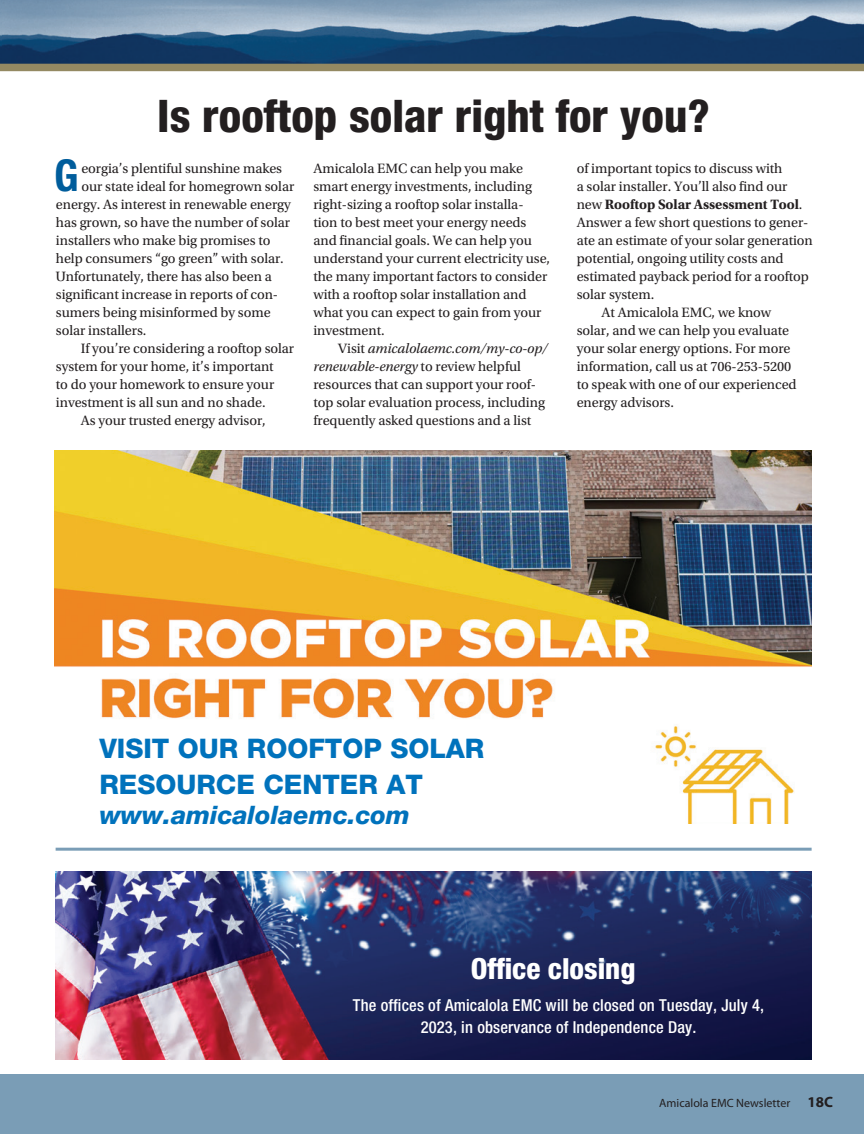
<style>
.page{position:relative;width:864px;height:1134px;background:#fff}
.page>*{position:absolute;margin:0;border:0;box-sizing:border-box;transform-origin:0 0}
.t1{font:800 condensed 45px "Helvetica Neue LT Std";color:#231f20}
.t2{font:700 condensed 43.95px "Helvetica Neue LT Std";color:#005d9c}
.t3{font:800 condensed 29.25px "Helvetica Neue LT Std";color:#fff}
.t4{font:800 27px/36px "Helvetica Neue LT Std";color:#0072bc}
.t5{font:italic 800 25.5px "Helvetica Neue LT Std";color:#0072bc}
.t6{font:500 condensed 16.5px/22.5px "Helvetica Neue LT Std";letter-spacing:.01em;color:#fff;text-align:center}
.t7{font:14.25px/18px "Utopia Std";letter-spacing:-.005em;color:#231f20}
.t8{font:700 14.25px "Utopia Std";letter-spacing:-.005em;color:#231f20}
.t9{font:12px "Myriad Pro";color:#231f20}
.s1{font-style:italic}
.s2{font-weight:400}
.s3{font-weight:700;font-size:15px}
</style>
<div class="page">
<img style="left:0;top:0;width:864px;height:64px">
<div style="left:0;top:64px;width:864px;height:7px;background:#948962"></div>
<div style="left:0;top:1075px;width:864px;height:59px;background:#7a9db6"></div>
<img style="left:54px;top:450px;width:758px;height:269px">
<img style="left:56px;top:872px;width:756px;height:187px">
<img style="left:641px;top:697px;width:171px;height:127px">
<hr style="left:56px;top:848px;width:756px;height:3px;background:#7a9db6">
<h1 class="t1" style="left:157px;top:88px;width:554px">Is rooftop solar right for you?</h1>
<p class="t7" style="left:313px;top:160px;width:238px">Amicalola EMC can help you make smart energy investments, including right-sizing a rooftop solar installa&shy;tion to best meet your energy needs and financial goals. We can help you understand your current electricity use, the many important factors to consider with a rooftop solar installation and what you can expect to gain from your investment.</p>
<p class="t7" style="left:313px;top:339px;width:236px;text-indent:25px">Visit <span class="s1">amicalolaemc.com/my-co-op/ renewable-energy</span> to review helpful resources that can support your roof&shy;top solar evaluation process, including frequently asked questions and a list</p>
<h2 class="t2" style="left:54px;top:149px;width:26px">G</h2>
<p class="t7" style="left:81px;top:160px;width:202px">eorgia’s plentiful sunshine makes</p>
<p class="t7" style="left:81px;top:178px;width:214px">our state ideal for homegrown solar</p>
<p class="t7" style="left:56px;top:196px;width:236px">energy. As interest in renewable energy</p>
<p class="t7" style="left:56px;top:214px;width:236px">has grown, so have the number of solar</p>
<p class="t7" style="left:56px;top:232px;width:216px">installers who make big promises to</p>
<p class="t7" style="left:56px;top:250px;width:229px">help consumers “go green” with solar.</p>
<p class="t7" style="left:56px;top:268px;width:218px">Unfortunately, there has also been a</p>
<p class="t7" style="left:56px;top:285px;width:224px">significant increase in reports of con-</p>
<p class="t7" style="left:56px;top:303px;width:216px">sumers being misinformed by some</p>
<p class="t7" style="left:56px;top:321px;width:92px">solar installers.</p>
<p class="t7" style="left:81px;top:339px;width:215px">If you’re considering a rooftop solar</p>
<p class="t7" style="left:56px;top:357px;width:219px">system for your home, it’s important</p>
<p class="t7" style="left:56px;top:375px;width:220px">to do your homework to ensure your</p>
<p class="t7" style="left:56px;top:393px;width:211px">investment is all sun and no shade.</p>
<p class="t7" style="left:81px;top:411px;width:187px">As your trusted energy advisor,</p>
<p class="t7" style="left:577px;top:160px;width:207px">of important topics to discuss with</p>
<p class="t7" style="left:577px;top:178px;width:212px">a solar installer. You’ll also find our</p>
<p class="t8" style="left:577px;top:196px;width:227px"><span class="s2">new</span> Rooftop Solar Assessment Tool<span class="s2">.</span></p>
<p class="t7" style="left:577px;top:214px;width:233px">Answer a few short questions to gener-</p>
<p class="t7" style="left:577px;top:232px;width:238px">ate an estimate of your solar generation</p>
<p class="t7" style="left:577px;top:250px;width:208px">potential, ongoing utility costs and</p>
<p class="t7" style="left:577px;top:268px;width:234px">estimated payback period for a rooftop</p>
<p class="t7" style="left:577px;top:285px;width:79px">solar system.</p>
<p class="t7" style="left:602px;top:303px;width:171px">At Amicalola EMC, we know</p>
<p class="t7" style="left:577px;top:321px;width:214px">solar, and we can help you evaluate</p>
<p class="t7" style="left:577px;top:339px;width:215px">your solar energy options. For more</p>
<p class="t7" style="left:577px;top:357px;width:216px">information, call us at 706-253-5200</p>
<p class="t7" style="left:577px;top:375px;width:222px">to speak with one of our experienced</p>
<p class="t7" style="left:577px;top:393px;width:99px">energy advisors.</p>
<h3 class="t4" style="left:99px;top:730px;width:387px">VISIT OUR ROOFTOP SOLAR<br>RESOURCE CENTER AT</h3>
<h3 class="t5" style="left:99px;top:800px;width:312px">www.amicalolaemc.com</h3>
<h3 class="t3" style="left:471px;top:951px;width:166px">Office closing</h3>
<p class="t6" style="left:353px;top:993px;width:413px">The offices of Amicalola EMC will be closed on Tuesday, July 4,<br>2023, in observance of Independence Day.</p>
<p class="t9" style="left:659px;top:1096px;width:175px">Amicalola EMC Newsletter <span class="s3">18C</span></p>
</div>
